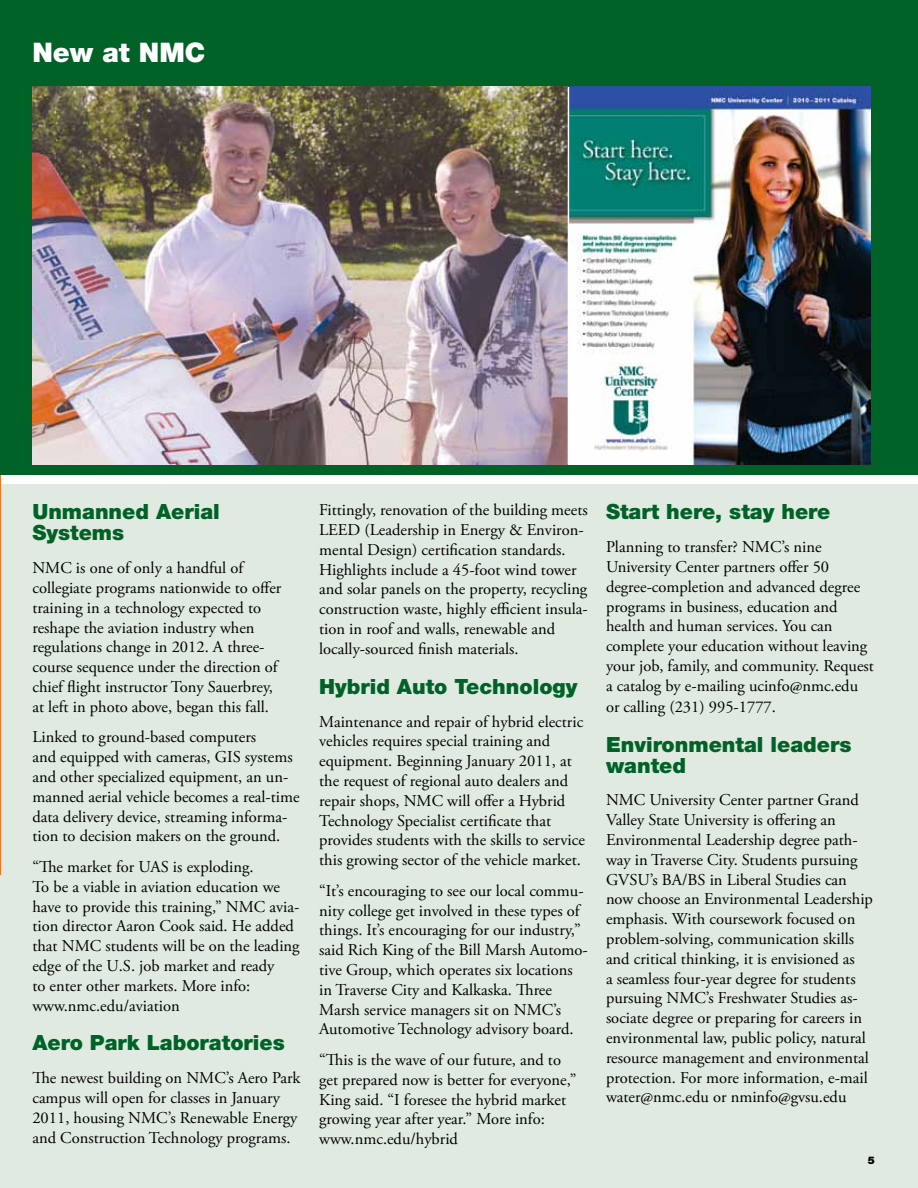
<style>
.page{position:relative;width:918px;height:1188px;background:#fff}
.page>*{position:absolute;margin:0;border:0;box-sizing:border-box;transform-origin:0 0}
.t1{font:900 27px "Helvetica Neue";color:#fff}
.t2{font:900 21px/21px "Helvetica Neue";color:#006227}
.t3{font:16.5px/19.8px "Adobe Garamond Pro";color:#000}
.t4{font:900 10.5px "Helvetica Neue";color:#000}
</style>
<div class="page">
<div style="left:0;top:485px;width:918px;height:703px;background:#e0eae1"></div>
<div style="left:0;top:0;width:918px;height:475px;background:#006227"></div>
<img style="left:32px;top:87px;width:838px;height:377px">
<hr style="left:568px;top:87px;width:1px;height:377px;background:#fff">
<h1 class="t1" style="left:32px;top:36px;width:174px">New at NMC</h1>
<p class="t2" style="left:32px;top:501px;width:189px">Unmanned Aerial<br>Systems</p>
<p class="t3" style="left:32px;top:559px;width:250px">NMC is one of only a handful of collegiate programs nationwide to offer training in a technology expected to reshape the aviation industry when regulations change in 2012. A three&shy;course sequence under the direction of chief flight instructor Tony Sauerbrey, at left in photo above, began this fall.</p>
<p class="t3" style="left:32px;top:728px;width:269px">Linked to ground-based computers<br>and equipped with cameras, GIS systems and other specialized equipment, an un&shy;manned aerial vehicle becomes a real-time data delivery device, streaming informa&shy;tion to decision makers on the ground.</p>
<p class="t3" style="left:32px;top:857px;width:269px">“The market for UAS is exploding.<br>To be a viable in aviation education we have to provide this training,” NMC avia&shy;tion director Aaron Cook said. He added that NMC students will be on the leading edge of the U.S. job market and ready<br>to enter other markets. More info: www.nmc.edu/aviation</p>
<p class="t2" style="left:32px;top:1032px;width:254px">Aero Park Laboratories</p>
<p class="t3" style="left:32px;top:1069px;width:270px">The newest building on NMC’s Aero Park campus will open for classes in January 2011, housing NMC’s Renewable Energy and Construction Technology programs.</p>
<p class="t3" style="left:319px;top:501px;width:270px">Fittingly, renovation of the building meets LEED (Leadership in Energy &amp; Environ&shy;mental Design) certification standards.<br>Highlights include a 45-foot wind tower and solar panels on the property, recycling construction waste, highly efficient insula&shy;tion in roof and walls, renewable and locally-sourced finish materials.</p>
<p class="t2" style="left:319px;top:676px;width:260px">Hybrid Auto Technology</p>
<p class="t3" style="left:319px;top:712px;width:267px">Maintenance and repair of hybrid electric vehicles requires special training and equipment. Beginning January 2011, at the request of regional auto dealers and repair shops, NMC will offer a Hybrid Technology Specialist certificate that provides students with the skills to service this growing sector of the vehicle market.</p>
<p class="t3" style="left:319px;top:881px;width:270px">“It’s encouraging to see our local commu&shy;nity college get involved in these types of things. It’s encouraging for our industry,” said Rich King of the Bill Marsh Automo&shy;tive Group, which operates six locations in Traverse City and Kalkaska. Three Marsh service managers sit on NMC’s Automotive Technology advisory board.</p>
<p class="t3" style="left:319px;top:1050px;width:259px">“This is the wave of our future, and to get prepared now is better for everyone,” King said. “I foresee the hybrid market growing year after year.” More info: www.nmc.edu/hybrid</p>
<p class="t2" style="left:606px;top:501px;width:226px">Start here, stay here</p>
<p class="t3" style="left:606px;top:538px;width:269px">Planning to transfer? NMC’s nine University Center partners offer 50 degree-completion and advanced degree programs in business, education and health and human services. You can complete your education without leaving your job, family, and community. Request a catalog by e-mailing ucinfo@nmc.edu or calling (231) 995-1777.</p>
<p class="t2" style="left:606px;top:734px;width:247px">Environmental leaders wanted</p>
<p class="t3" style="left:606px;top:791px;width:268px">NMC University Center partner Grand Valley State University is offering an Environmental Leadership degree path&shy;way in Traverse City. Students pursuing GVSU’s BA/BS in Liberal Studies can now choose an Environmental Leadership emphasis. With coursework focused on problem-solving, communication skills and critical thinking, it is envisioned as<br>a seamless four-year degree for students pursuing NMC’s Freshwater Studies as&shy;sociate degree or preparing for careers in environmental law, public policy, natural resource management and environmental protection. For more information, e-mail water@nmc.edu or nminfo@gvsu.edu</p>
<p class="t4" style="left:868px;top:1154px;width:9px">5</p>
</div>
